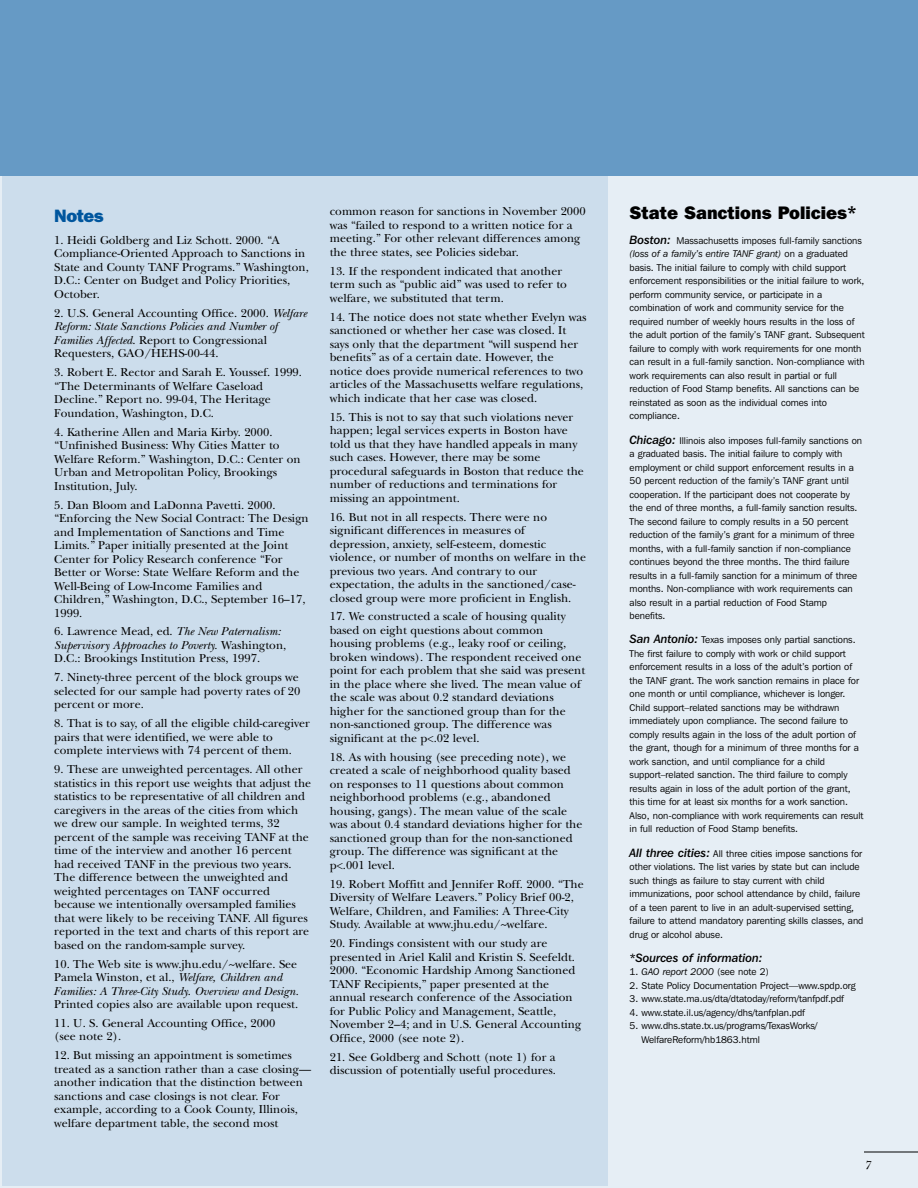
<style>
.page{position:relative;width:918px;height:1188px;background:#fff}
.page>*{position:absolute;margin:0;border:0;box-sizing:border-box;transform-origin:0 0}
.t1{font:800 18px "Franklin Gothic IT Cby BT";color:#000}
.t2{font:800 18px "Franklin Gothic";letter-spacing:-.025em;color:#00569e}
.t3{font:12px/13.5px "New Baskerville";color:#000}
.t4{font:12px "Franklin Gothic IT Cby BT Med Ital";color:#000}
.t5{font:italic 12px "New Baskerville";color:#000}
.t6{font:9.75px/13.5px "Franklin Gothic IT Cby BT";color:#000}
.t7{font:italic 9.75px "Franklin Gothic IT Cby BT";color:#000}
.s1{font-style:italic}
.s2{font-family:"Franklin Gothic IT Cby BT Med Ital";font-size:12px}
.s3{font-style:normal}
</style>
<div class="page">
<div style="left:0;top:2px;width:918px;height:1186px;background:#e6eef5"></div>
<hr style="left:864px;top:1152px;width:54px;height:1px;background:#000">
<div style="left:2px;top:1px;width:606px;height:1185px;background:#ccddec"></div>
<div style="left:0;top:0;width:918px;height:176px;background:#669ac5"></div>
<h1 class="t2" style="left:54px;top:210px;width:51px">Notes</h1>
<p class="t3" style="left:54px;top:235px;width:256px">1. Heidi Goldberg and Liz Schott. 2000. “A Compliance-Oriented Approach to Sanctions in State and County TANF Programs.” Washington, D.C.: Center on Budget and Policy Priorities, October.</p>
<p class="t3" style="left:54px;top:308px;width:254px">2. U.S. General Accounting Office. 2000. <span class="s1">Welfare Reform: State Sanctions Policies and Number of Families Affected</span>. Report to Congressional Requesters, GAO/HEHS-00-44.</p>
<p class="t3" style="left:54px;top:367px;width:249px">3. Robert E. Rector and Sarah E. Youssef. 1999. “The Determinants of Welfare Caseload Decline.” Report no. 99-04, The Heritage Foundation, Washington, D.C.</p>
<p class="t3" style="left:54px;top:426px;width:248px">4. Katherine Allen and Maria Kirby. 2000. “Unfinished Business: Why Cities Matter to Welfare Reform.” Washington, D.C.: Center on Urban and Metropolitan Policy, Brookings Institution, July.</p>
<p class="t3" style="left:54px;top:499px;width:256px">5. Dan Bloom and LaDonna Pavetti. 2000. “Enforcing the New Social Contract: The Design and Implementation of Sanctions and Time Limits.” Paper initially presented at the Joint Center for Policy Research conference “For Better or Worse: State Welfare Reform and the Well-Being of Low-Income Families and Children,” Washington, D.C., September 16–17, 1999.</p>
<p class="t3" style="left:54px;top:626px;width:234px">6. Lawrence Mead, ed. <span class="s1">The New Paternalism:<br>Supervisory Approaches to Poverty.</span> Washington,<br>D.C.: Brookings Institution Press, 1997.</p>
<p class="t3" style="left:54px;top:672px;width:248px">7. Ninety-three percent of the block groups we selected for our sample had poverty rates of 20 percent or more.</p>
<p class="t3" style="left:54px;top:718px;width:257px">8. That is to say, of all the eligible child-caregiver pairs that were identified, we were able to complete interviews with 74 percent of them.</p>
<p class="t3" style="left:54px;top:764px;width:258px">9. These are unweighted percentages. All other statistics in this report use weights that adjust the statistics to be representative of all children and caregivers in the areas of the cities from which we drew our sample. In weighted terms, 32 percent of the sample was receiving TANF at the time of the interview and another 16 percent had received TANF in the previous two years.<br>The difference between the unweighted and weighted percentages on TANF occurred because we intentionally oversampled families that were likely to be receiving TANF. All figures reported in the text and charts of this report are based on the random-sample survey.</p>
<p class="t3" style="left:54px;top:958px;width:246px">10. The Web site is www.jhu.edu/~welfare. See Pamela Winston, et al., <span class="s1">Welfare, Children and Families: A Three-City Study</span>. <span class="s1">Overview and Design.<br></span>Printed copies also are available upon request.</p>
<p class="t3" style="left:54px;top:1018px;width:223px">11. U. S. General Accounting Office, 2000 (see note 2).</p>
<p class="t3" style="left:54px;top:1050px;width:258px">12. But missing an appointment is sometimes treated as a sanction rather than a case closing— another indication that the distinction between sanctions and case closings is not clear. For example, according to a Cook County, Illinois, welfare department table, the second most</p>
<p class="t3" style="left:330px;top:206px;width:257px">common reason for sanctions in November 2000 was “failed to respond to a written notice for a meeting.” For other relevant differences among the three states, see Policies sidebar.</p>
<p class="t3" style="left:330px;top:266px;width:239px">13. If the respondent indicated that another term such as “public aid” was used to refer to welfare, we substituted that term.</p>
<p class="t3" style="left:330px;top:312px;width:258px">14. The notice does not state whether Evelyn was sanctioned or whether her case was closed. It says only that the department “will suspend her benefits” as of a certain date. However, the notice does provide numerical references to two articles of the Massachusetts welfare regulations, which indicate that her case was closed.</p>
<p class="t3" style="left:330px;top:411px;width:256px">15. This is not to say that such violations never happen; legal services experts in Boston have told us that they have handled appeals in many such cases. However, there may be some procedural safeguards in Boston that reduce the number of reductions and terminations for missing an appointment.</p>
<p class="t3" style="left:330px;top:511px;width:258px">16. But not in all respects. There were no significant differences in measures of depression, anxiety, self-esteem, domestic violence, or number of months on welfare in the previous two years. And contrary to our expectation, the adults in the sanctioned/case&shy;closed group were more proficient in English.</p>
<p class="t3" style="left:330px;top:611px;width:257px">17. We constructed a scale of housing quality based on eight questions about common housing problems (e.g., leaky roof or ceiling, broken windows). The respondent received one point for each problem that she said was present in the place where she lived. The mean value of the scale was about 0.2 standard deviations higher for the sanctioned group than for the non-sanctioned group. The difference was significant at the p&lt;.02 level.</p>
<p class="t3" style="left:330px;top:752px;width:254px">18. As with housing (see preceding note), we created a scale of neighborhood quality based on responses to 11 questions about common neighborhood problems (e.g., abandoned housing, gangs). The mean value of the scale was about 0.4 standard deviations higher for the sanctioned group than for the non-sanctioned group. The difference was significant at the p&lt;.001 level.</p>
<p class="t3" style="left:330px;top:879px;width:256px">19. Robert Moffitt and Jennifer Roff. 2000. “The Diversity of Welfare Leavers.” Policy Brief 00-2, Welfare, Children, and Families: A Three-City Study. Available at www.jhu.edu/~welfare.</p>
<p class="t3" style="left:330px;top:938px;width:253px">20. Findings consistent with our study are presented in Ariel Kalil and Kristin S. Seefeldt.<br>2000. “Economic Hardship Among Sanctioned TANF Recipients,” paper presented at the annual research conference of the Association for Public Policy and Management, Seattle, November 2–4; and in U.S. General Accounting Office, 2000 (see note 2).</p>
<p class="t3" style="left:330px;top:1051px;width:228px">21. See Goldberg and Schott (note 1) for a discussion of potentially useful procedures.</p>
<h1 class="t1" style="left:630px;top:207px;width:228px">State Sanctions Policies*</h1>
<p class="t6" style="left:630px;top:235px;width:237px"><span class="s2">Boston:</span> Massachusetts imposes full-family sanctions <span class="s1">(loss of a family’s entire TANF grant)</span> on a graduated basis. The initial failure to comply with child support enforcement responsibilities or the initial failure to work, perform community service, or participate in a combination of work and community service for the required number of weekly hours results in the loss of the adult portion of the family’s TANF grant. Subsequent failure to comply with work requirements for one month can result in a full-family sanction. Non-compliance with work requirements can also result in partial or full reduction of Food Stamp benefits. All sanctions can be reinstated as soon as the individual comes into compliance.</p>
<p class="t6" style="left:630px;top:435px;width:234px"><span class="s2">Chicago:</span> Illinois also imposes full-family sanctions on a graduated basis. The initial failure to comply with employment or child support enforcement results in a 50 percent reduction of the family’s TANF grant until cooperation. If the participant does not cooperate by the end of three months, a full-family sanction results.<br>The second failure to comply results in a 50 percent reduction of the family’s grant for a minimum of three months, with a full-family sanction if non-compliance continues beyond the three months. The third failure results in a full-family sanction for a minimum of three months. Non-compliance with work requirements can also result in a partial reduction of Food Stamp benefits.</p>
<p class="t6" style="left:630px;top:635px;width:235px"><span class="s2">San Antonio:</span> Texas imposes only partial sanctions.<br>The first failure to comply with work or child support enforcement results in a loss of the adult’s portion of the TANF grant. The work sanction remains in place for one month or until compliance, whichever is longer.<br>Child support–related sanctions may be withdrawn immediately upon compliance. The second failure to comply results again in the loss of the adult portion of the grant, though for a minimum of three months for a work sanction, and until compliance for a child support–related sanction. The third failure to comply results again in loss of the adult portion of the grant, this time for at least six months for a work sanction.<br>Also, non-compliance with work requirements can result in full reduction of Food Stamp benefits.</p>
<p class="t6" style="left:630px;top:848px;width:235px"><span class="s2">All three cities:</span> All three cities impose sanctions for other violations. The list varies by state but can include such things as failure to stay current with child immunizations, poor school attendance by child, failure of a teen parent to live in an adult-supervised setting, failure to attend mandatory parenting skills classes, and drug or alcohol abuse.</p>
<p class="t4" style="left:630px;top:953px;width:134px">*Sources of information:</p>
<p class="t7" style="left:630px;top:969px;width:141px"><span class="s3">1.</span> GAO report 2000 <span class="s3">(see note 2)</span></p>
<p class="t6" style="left:630px;top:980px;width:228px">2. State Policy Documentation Project—www.spdp.org</p>
<p class="t6" style="left:630px;top:994px;width:216px">3. www.state.ma.us/dta/dtatoday/reform/tanfpdf.pdf</p>
<p class="t6" style="left:630px;top:1007px;width:177px">4. www.state.il.us/agency/dhs/tanfplan.pdf</p>
<p class="t6" style="left:641px;top:1021px;width:178px;text-indent:-12px">5. www.dhs.state.tx.us/programs/TexasWorks/<br>WelfareReform/hb1863.html</p>
<p class="t5" style="left:864px;top:1161px;width:8px">7</p>
</div>
